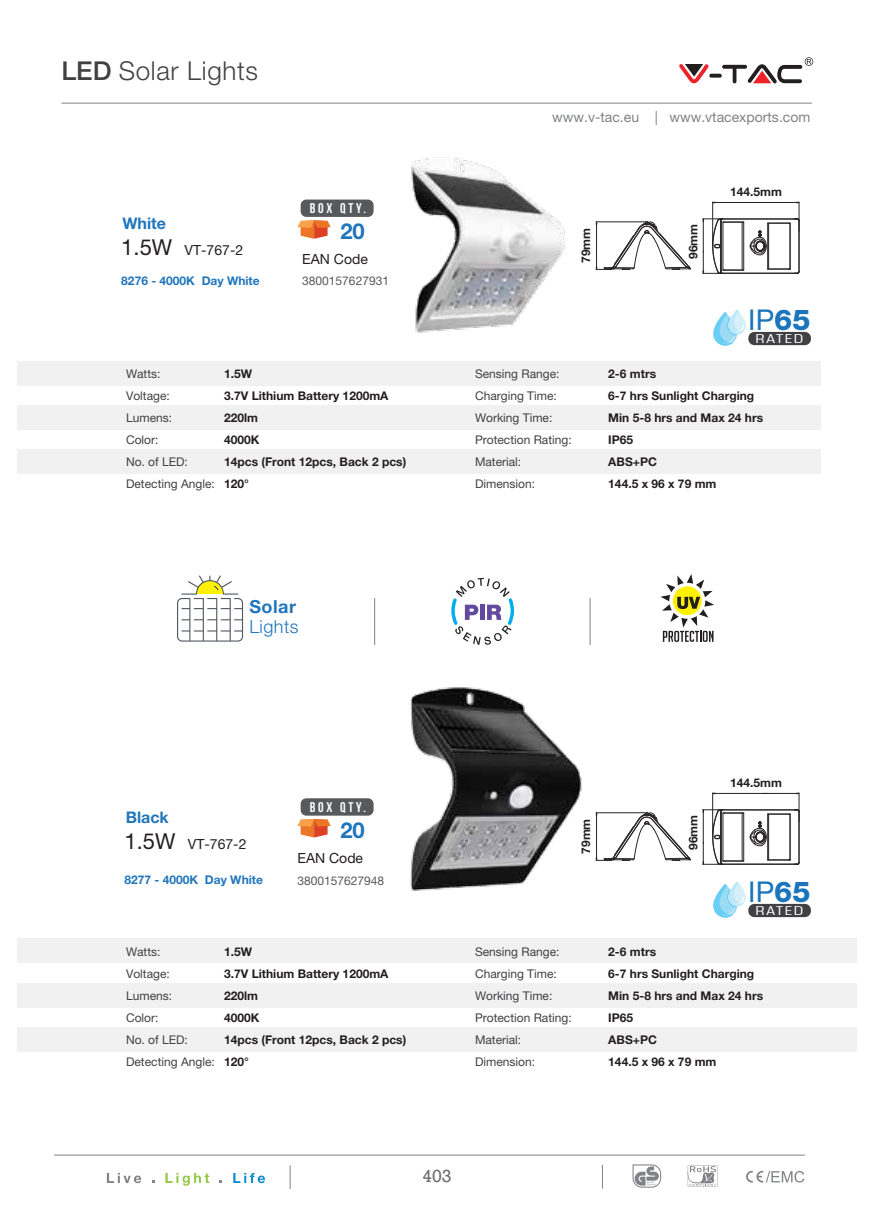
<style>
.page{position:relative;width:874px;height:1225px;background:#fff}
.page>*{position:absolute;margin:0;border:0;box-sizing:border-box;transform-origin:0 0}
.t1{font:28.6px "Helvetica Neue LT Pro";color:#1c75bc}
.t2{font:300 26px "Helvetica Neue LT Pro";letter-spacing:.025em;color:#414042}
.t3{font:700 22px "Helvetica Neue LT Pro";color:#2076bc}
.t4{font:300 18px "Helvetica Neue LT Pro";letter-spacing:.025em;color:#2076bc}
.t5{font:700 18px "Helvetica Neue LT Pro";letter-spacing:.025em;color:#2076bc}
.t6{font:18px "Rockwell";color:#6d6e71}
.t7{font:700 16px "Helvetica Neue LT Pro";color:#2076bc}
.t8{font:14px "Helvetica Neue LT Pro";color:#231f20}
.t9{font:14px "Helvetica Neue LT Pro";color:#808285}
.t10{font:700 14px "Bebas Neue";letter-spacing:.2em;color:#fff}
.t11{font:condensed 12.4px "Square 721 BT";letter-spacing:.1em;color:#fff;scale:1.43 1}
.t12{font:700 12px/22px "Helvetica Neue LT Pro";color:#231f20}
.t13{font:12px/22px "Helvetica Neue LT Pro";color:#414042}
.t14{font:700 12px "Helvetica Neue LT Pro";color:#2076bc}
.t15{font:12px "Helvetica Neue LT Pro";color:#58595b}
.s1{font-weight:500}
.s2{font-size:22px}
.s3{font-weight:800}
</style>
<div class="page">
<svg style="left:687px;top:1165px;width:30px;height:21px"></svg>
<svg style="left:632px;top:1164px;width:28px;height:23px"></svg>
<svg style="left:746px;top:1170px;width:58px;height:12px"></svg>
<svg style="left:107px;top:1173px;width:34px;height:10px"></svg>
<svg style="left:165px;top:1173px;width:44px;height:12px"></svg>
<svg style="left:233px;top:1173px;width:32px;height:10px"></svg>
<svg style="left:289px;top:1165px;width:1px;height:24px"></svg>
<hr style="left:54px;top:1154px;width:750px;height:1px;background:#808285">
<hr style="left:61px;top:103px;width:750px;height:1px;background:#808285">
<svg style="left:709px;top:74px;width:12px;height:4px"></svg>
<svg style="left:721px;top:65px;width:25px;height:4px"></svg>
<svg style="left:732px;top:65px;width:4px;height:18px"></svg>
<svg style="left:679px;top:64px;width:29px;height:19px"></svg>
<svg style="left:747px;top:57px;width:65px;height:26px"></svg>
<div style="left:17px;top:938px;width:839px;height:25px;background:#f1f1f2"></div>
<div style="left:17px;top:983px;width:839px;height:24px;background:#f1f1f2"></div>
<div style="left:17px;top:1027px;width:839px;height:24px;background:#f1f1f2"></div>
<div style="left:17px;top:361px;width:803px;height:24px;background:#f1f1f2"></div>
<div style="left:17px;top:405px;width:803px;height:24px;background:#f1f1f2"></div>
<div style="left:17px;top:449px;width:803px;height:25px;background:#f1f1f2"></div>
<img style="left:411px;top:157px;width:154px;height:176px">
<img style="left:366px;top:687px;width:216px;height:204px">
<div style="left:748px;top:332px;width:62px;height:13px;background:#414042;border-radius:6px"></div>
<svg style="left:713px;top:309px;width:32px;height:36px"></svg>
<div style="left:748px;top:904px;width:62px;height:13px;background:#414042;border-radius:6px"></div>
<svg style="left:713px;top:881px;width:32px;height:36px"></svg>
<svg style="left:660px;top:574px;width:53px;height:68px"></svg>
<svg style="left:177px;top:575px;width:66px;height:66px"></svg>
<svg style="left:451px;top:578px;width:62px;height:67px"></svg>
<hr style="left:374px;top:598px;width:1px;height:47px;background:#808285">
<hr style="left:589px;top:598px;width:1px;height:47px;background:#808285">
<svg style="left:702px;top:202px;width:97px;height:72px"></svg>
<svg style="left:595px;top:221px;width:96px;height:49px"></svg>
<svg style="left:702px;top:792px;width:97px;height:73px"></svg>
<svg style="left:595px;top:812px;width:96px;height:49px"></svg>
<svg style="left:297px;top:220px;width:33px;height:19px"></svg>
<div style="left:300px;top:199px;width:73px;height:18px;background:#58595b;border-radius:6px"></div>
<svg style="left:297px;top:819px;width:33px;height:18px"></svg>
<div style="left:300px;top:798px;width:73px;height:17px;background:#58595b;border-radius:6px"></div>
<h2 class="t2" style="left:61px;top:55px;width:198px"><span class="s1">LED</span> Solar Lights</h2>
<h3 class="t7" style="left:122px;top:213px;width:45px">White</h3>
<p class="t8" style="left:121px;top:242px;width:123px"><span class="s2">1.5W</span> VT-767-2</p>
<p class="t14" style="left:121px;top:273px;width:140px">8276 - 4000K Day White</p>
<p class="t10" style="left:309px;top:200px;width:58px">BOX QTY.</p>
<h3 class="t3" style="left:340px;top:217px;width:26px">20</h3>
<p class="t8" style="left:302px;top:251px;width:67px">EAN Code</p>
<p class="t15" style="left:302px;top:274px;width:88px">3800157627931</p>
<p class="t9" style="left:552px;top:108px;width:259px">www.v-tac.eu | www.vtacexports.com</p>
<p class="t12" style="left:574px;top:263px;width:37px;rotate:-90deg">79mm</p>
<p class="t12" style="left:681px;top:259px;width:37px;rotate:-90deg">96mm</p>
<p class="t12" style="left:729px;top:180px;width:53px">144.5mm</p>
<h1 class="t1" style="left:747px;top:303px;width:64px">IP<span class="s3">65</span></h1>
<p class="t11" style="left:755px;top:331px;width:35px">RATED</p>
<p class="t13" style="left:126px;top:363px;width:90px">Watts:<br>Voltage:<br>Lumens:<br>Color:<br>No. of LED:<br>Detecting Angle:</p>
<p class="t12" style="left:224px;top:362px;width:184px">1.5W<br>3.7V Lithium Battery 1200mA<br>220lm<br>4000K<br>14pcs (Front 12pcs, Back 2 pcs)<br>120°</p>
<p class="t13" style="left:475px;top:362px;width:98px">Sensing Range:<br>Charging Time:<br>Working Time:<br>Protection Rating:<br>Material:<br>Dimension:</p>
<p class="t12" style="left:608px;top:362px;width:156px">2-6 mtrs<br>6-7 hrs Sunlight Charging<br>Min 5-8 hrs and Max 24 hrs<br>IP65<br>ABS+PC<br>144.5 x 96 x 79 mm</p>
<h3 class="t5" style="left:249px;top:595px;width:48px">Solar</h3>
<h3 class="t4" style="left:249px;top:616px;width:50px">Lights</h3>
<h3 class="t7" style="left:126px;top:807px;width:44px">Black</h3>
<p class="t8" style="left:124px;top:836px;width:123px"><span class="s2">1.5W</span> VT-767-2</p>
<p class="t10" style="left:309px;top:799px;width:58px">BOX QTY.</p>
<h3 class="t3" style="left:340px;top:816px;width:26px">20</h3>
<p class="t14" style="left:124px;top:872px;width:140px">8277 - 4000K Day White</p>
<p class="t8" style="left:297px;top:850px;width:67px">EAN Code</p>
<p class="t15" style="left:297px;top:873px;width:88px">3800157627948</p>
<p class="t12" style="left:574px;top:854px;width:37px;rotate:-90deg">79mm</p>
<p class="t12" style="left:681px;top:850px;width:37px;rotate:-90deg">96mm</p>
<p class="t12" style="left:729px;top:771px;width:53px">144.5mm</p>
<h1 class="t1" style="left:747px;top:875px;width:64px">IP<span class="s3">65</span></h1>
<p class="t11" style="left:755px;top:903px;width:35px">RATED</p>
<p class="t13" style="left:126px;top:940px;width:90px">Watts:<br>Voltage:<br>Lumens:<br>Color:<br>No. of LED:<br>Detecting Angle:</p>
<p class="t12" style="left:224px;top:940px;width:184px">1.5W<br>3.7V Lithium Battery 1200mA<br>220lm<br>4000K<br>14pcs (Front 12pcs, Back 2 pcs)<br>120°</p>
<p class="t13" style="left:475px;top:940px;width:98px">Sensing Range:<br>Charging Time:<br>Working Time:<br>Protection Rating:<br>Material:<br>Dimension:</p>
<p class="t12" style="left:608px;top:940px;width:156px">2-6 mtrs<br>6-7 hrs Sunlight Charging<br>Min 5-8 hrs and Max 24 hrs<br>IP65<br>ABS+PC<br>144.5 x 96 x 79 mm</p>
<h3 class="t6" style="left:422px;top:1165px;width:31px">403</h3>
</div>
